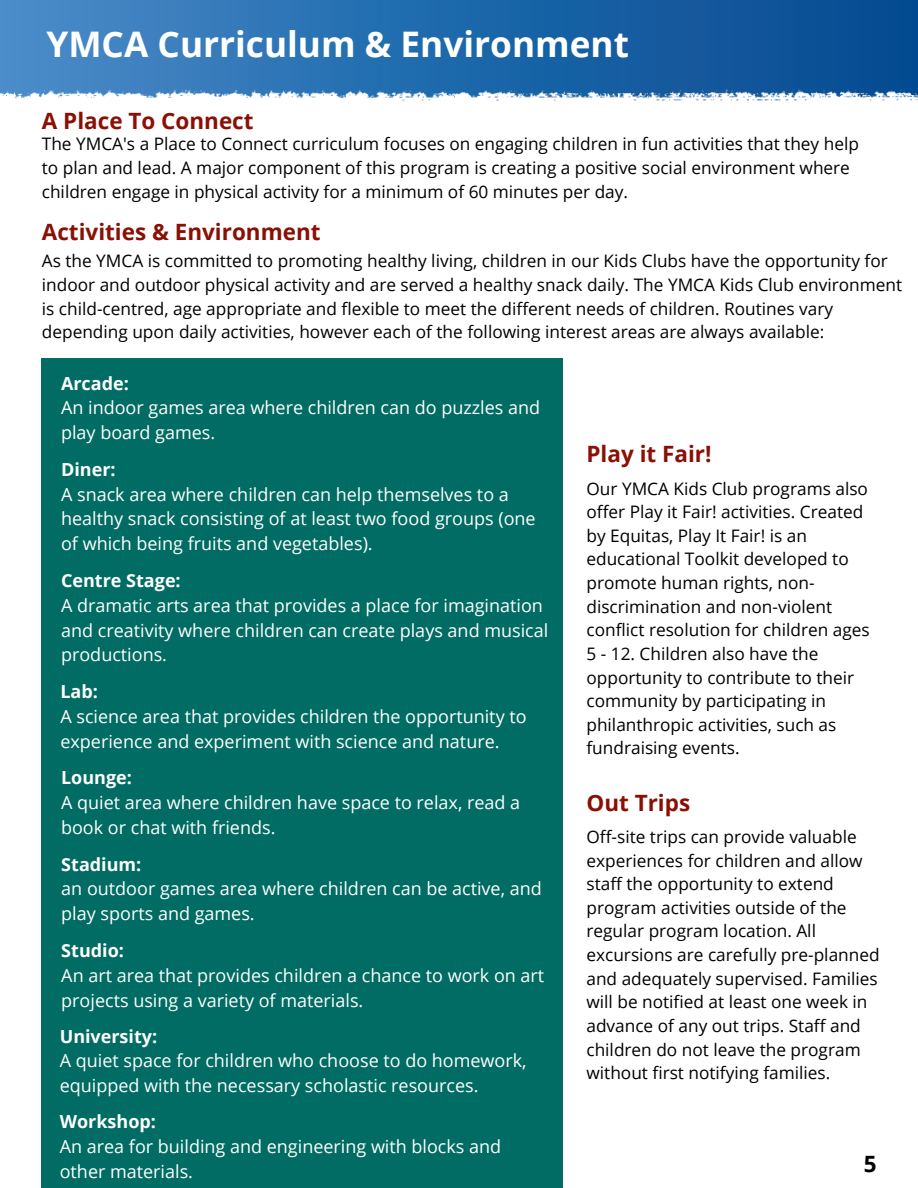
<style>
.page{position:relative;width:918px;height:1188px;background:#fff}
.page>*{position:absolute;margin:0;border:0;box-sizing:border-box;transform-origin:0 0}
.t1{font:700 35.25px "Open Sans";color:#fff}
.t2{font:700 22.5px "Open Sans";color:#8a1005}
.t3{font:700 22.5px "Open Sans";color:#000}
.t4{font:18px/24.8px "Open Sans";color:#fff}
.t5{font:700 18px "Open Sans";color:#fff}
.t6{font:17.25px/23.7px "Open Sans";color:#000}
</style>
<div class="page">
<img style="left:0;top:0;width:918px;height:102px">
<div style="left:42px;top:359px;width:521px;height:829px;background:#006c64"></div>
<p class="t1" style="left:46px;top:19px;width:584px">YMCA Curriculum &amp; Environment</p>
<p class="t2" style="left:42px;top:105px;width:213px">A Place To Connect</p>
<p class="t6" style="left:42px;top:132px;width:819px">The YMCA's a Place to Connect curriculum focuses on engaging children in fun activities that they help to plan and lead. A major component of this program is creating a positive social environment where children engage in physical activity for a minimum of 60 minutes per day.</p>
<p class="t2" style="left:42px;top:216px;width:280px">Activities &amp; Environment</p>
<p class="t6" style="left:42px;top:249px;width:862px">As the YMCA is committed to promoting healthy living, children in our Kids Clubs have the opportunity for indoor and outdoor physical activity and are served a healthy snack daily. The YMCA Kids Club environment is child-centred, age appropriate and flexible to meet the different needs of children. Routines vary depending upon daily activities, however each of the following interest areas are always available:</p>
<p class="t5" style="left:61px;top:370px;width:69px">Arcade:</p>
<p class="t4" style="left:61px;top:395px;width:481px">An indoor games area where children can do puzzles and play board games.</p>
<p class="t5" style="left:61px;top:457px;width:56px">Diner:</p>
<p class="t4" style="left:61px;top:481px;width:476px">A snack area where children can help themselves to a healthy snack consisting of at least two food groups (one of which being fruits and vegetables).</p>
<p class="t5" style="left:61px;top:568px;width:121px">Centre Stage:</p>
<p class="t4" style="left:61px;top:592px;width:489px">A dramatic arts area that provides a place for imagination and creativity where children can create plays and musical productions.</p>
<p class="t5" style="left:60px;top:679px;width:39px">Lab:</p>
<p class="t4" style="left:60px;top:704px;width:468px">A science area that provides children the opportunity to experience and experiment with science and nature.</p>
<p class="t5" style="left:61px;top:765px;width:72px">Lounge:</p>
<p class="t4" style="left:61px;top:790px;width:461px">A quiet area where children have space to relax, read a book or chat with friends.</p>
<p class="t5" style="left:61px;top:851px;width:82px">Stadium:</p>
<p class="t4" style="left:61px;top:876px;width:482px">an outdoor games area where children can be active, and play sports and games.</p>
<p class="t5" style="left:61px;top:938px;width:64px">Studio:</p>
<p class="t4" style="left:61px;top:962px;width:485px">An art area that provides children a chance to work on art projects using a variety of materials.</p>
<p class="t2" style="left:586px;top:438px;width:127px">Play it Fair!</p>
<p class="t6" style="left:586px;top:476px;width:285px">Our YMCA Kids Club programs also offer Play it Fair! activities. Created by Equitas, Play It Fair! is an educational Toolkit developed to promote human rights, non&shy;discrimination and non-violent conflict resolution for children ages<br>5 - 12. Children also have the opportunity to contribute to their community by participating in philanthropic activities, such as fundraising events.</p>
<p class="t2" style="left:586px;top:787px;width:105px">Out Trips</p>
<p class="t6" style="left:586px;top:824px;width:295px">Off-site trips can provide valuable experiences for children and allow staff the opportunity to extend program activities outside of the regular program location. All excursions are carefully pre-planned and adequately supervised. Families will be notified at least one week in advance of any out trips. Staff and children do not leave the program without first notifying families.</p>
<p class="t5" style="left:60px;top:1023px;width:99px">University:</p>
<p class="t4" style="left:60px;top:1048px;width:468px">A quiet space for children who choose to do homework, equipped with the necessary scholastic resources.</p>
<p class="t5" style="left:60px;top:1109px;width:98px">Workshop:</p>
<p class="t4" style="left:60px;top:1134px;width:443px">An area for building and engineering with blocks and other materials.</p>
<p class="t3" style="left:864px;top:1148px;width:14px">5</p>
</div>
